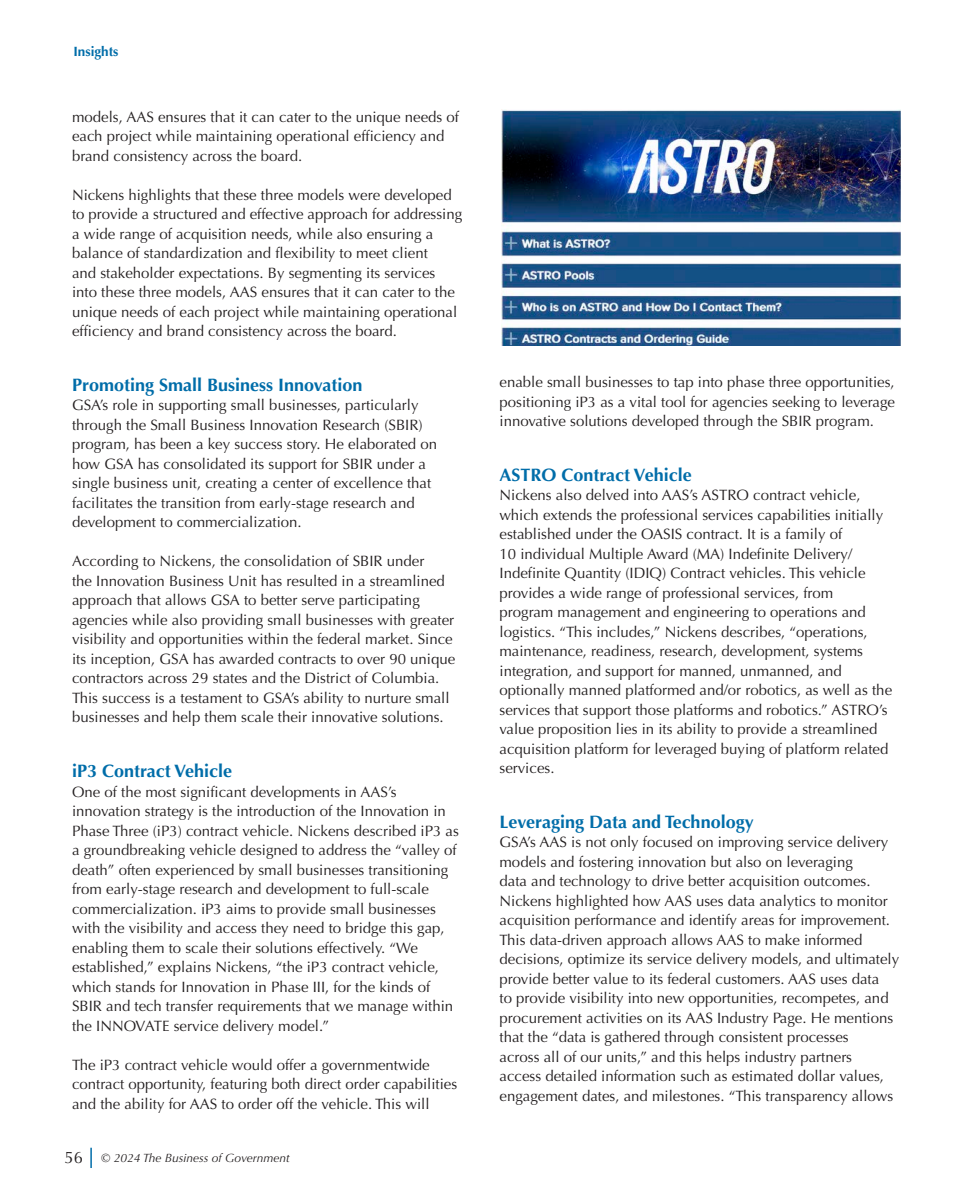
<style>
.page{position:relative;width:972px;height:1188px;background:#fff}
.page>*{position:absolute;margin:0;border:0;box-sizing:border-box;transform-origin:0 0}
.Heading_2{font:700 18px "Optima";color:#006da9}
.Body_Text{font:15px/19.5px "Optima";color:#231f20}
.t1{font:700 13.5px "Optima";color:#006da9}
.t2{font:italic 12px "Optima";color:#231f20}
.s1{font-style:normal;font-size:16.5px}
</style>
<div class="page">
<hr style="left:90px;top:1148px;width:2px;height:20px;background:#006da9">
<img style="left:501px;top:110px;width:399px;height:236px">
<p class="t1" style="left:74px;top:44px;width:47px">Insights</p>
<p class="Body_Text" style="left:72px;top:107px;width:389px">models, AAS ensures that it can cater to the unique needs of each project while maintaining operational efficiency and brand consistency across the board.</p>
<p class="Body_Text" style="left:72px;top:185px;width:392px">Nickens highlights that these three models were developed to provide a structured and effective approach for addressing a wide range of acquisition needs, while also ensuring a balance of standardization and flexibility to meet client<br>and stakeholder expectations. By segmenting its services into these three models, AAS ensures that it can cater to the unique needs of each project while maintaining operational efficiency and brand consistency across the board.</p>
<p class="Heading_2" style="left:72px;top:374px;width:292px">Promoting Small Business Innovation</p>
<p class="Body_Text" style="left:72px;top:396px;width:367px">GSA’s role in supporting small businesses, particularly through the Small Business Innovation Research (SBIR) program, has been a key success story. He elaborated on how GSA has consolidated its support for SBIR under a single business unit, creating a center of excellence that facilitates the transition from early-stage research and development to commercialization.</p>
<p class="Body_Text" style="left:72px;top:552px;width:385px">According to Nickens, the consolidation of SBIR under<br>the Innovation Business Unit has resulted in a streamlined approach that allows GSA to better serve participating agencies while also providing small businesses with greater visibility and opportunities within the federal market. Since its inception, GSA has awarded contracts to over 90 unique contractors across 29 states and the District of Columbia.<br>This success is a testament to GSA’s ability to nurture small businesses and help them scale their innovative solutions.</p>
<p class="Heading_2" style="left:72px;top:760px;width:162px">iP3 Contract Vehicle</p>
<p class="Body_Text" style="left:72px;top:782px;width:388px">One of the most significant developments in AAS’s innovation strategy is the introduction of the Innovation in Phase Three (iP3) contract vehicle. Nickens described iP3 as a groundbreaking vehicle designed to address the “valley of death” often experienced by small businesses transitioning from early-stage research and development to full-scale commercialization. iP3 aims to provide small businesses with the visibility and access they need to bridge this gap, enabling them to scale their solutions effectively. “We established,” explains Nickens, “the iP3 contract vehicle, which stands for Innovation in Phase III, for the kinds of SBIR and tech transfer requirements that we manage within the INNOVATE service delivery model.”</p>
<p class="Body_Text" style="left:72px;top:1055px;width:387px">The iP3 contract vehicle would offer a governmentwide contract opportunity, featuring both direct order capabilities and the ability for AAS to order off the vehicle. This will</p>
<p class="t2" style="left:65px;top:1151px;width:227px"><span class="s1">56</span> © 2024 The Business of Government</p>
<p class="Body_Text" style="left:500px;top:373px;width:397px;text-align:justify">enable small businesses to tap into phase three opportunities, positioning iP3 as a vital tool for agencies seeking to leverage innovative solutions developed through the SBIR program.</p>
<p class="Heading_2" style="left:500px;top:464px;width:194px">ASTRO Contract Vehicle</p>
<p class="Body_Text" style="left:500px;top:486px;width:394px">Nickens also delved into AAS’s ASTRO contract vehicle, which extends the professional services capabilities initially established under the OASIS contract. It is a family of<br>10 individual Multiple Award (MA) Indefinite Delivery/ Indefinite Quantity (IDIQ) Contract vehicles. This vehicle provides a wide range of professional services, from<br>program management and engineering to operations and logistics. “This includes,” Nickens describes, “operations, maintenance, readiness, research, development, systems integration, and support for manned, unmanned, and optionally manned platformed and/or robotics, as well as the services that support those platforms and robotics.” ASTRO’s value proposition lies in its ability to provide a streamlined acquisition platform for leveraged buying of platform related services.</p>
<p class="Heading_2" style="left:500px;top:811px;width:256px">Leveraging Data and Technology</p>
<p class="Body_Text" style="left:500px;top:833px;width:401px">GSA’s AAS is not only focused on improving service delivery models and fostering innovation but also on leveraging<br>data and technology to drive better acquisition outcomes.<br>Nickens highlighted how AAS uses data analytics to monitor acquisition performance and identify areas for improvement.<br>This data-driven approach allows AAS to make informed decisions, optimize its service delivery models, and ultimately provide better value to its federal customers. AAS uses data<br>to provide visibility into new opportunities, recompetes, and procurement activities on its AAS Industry Page. He mentions that the “data is gathered through consistent processes<br>across all of our units,” and this helps industry partners<br>access detailed information such as estimated dollar values, engagement dates, and milestones. “This transparency allows</p>
</div>
